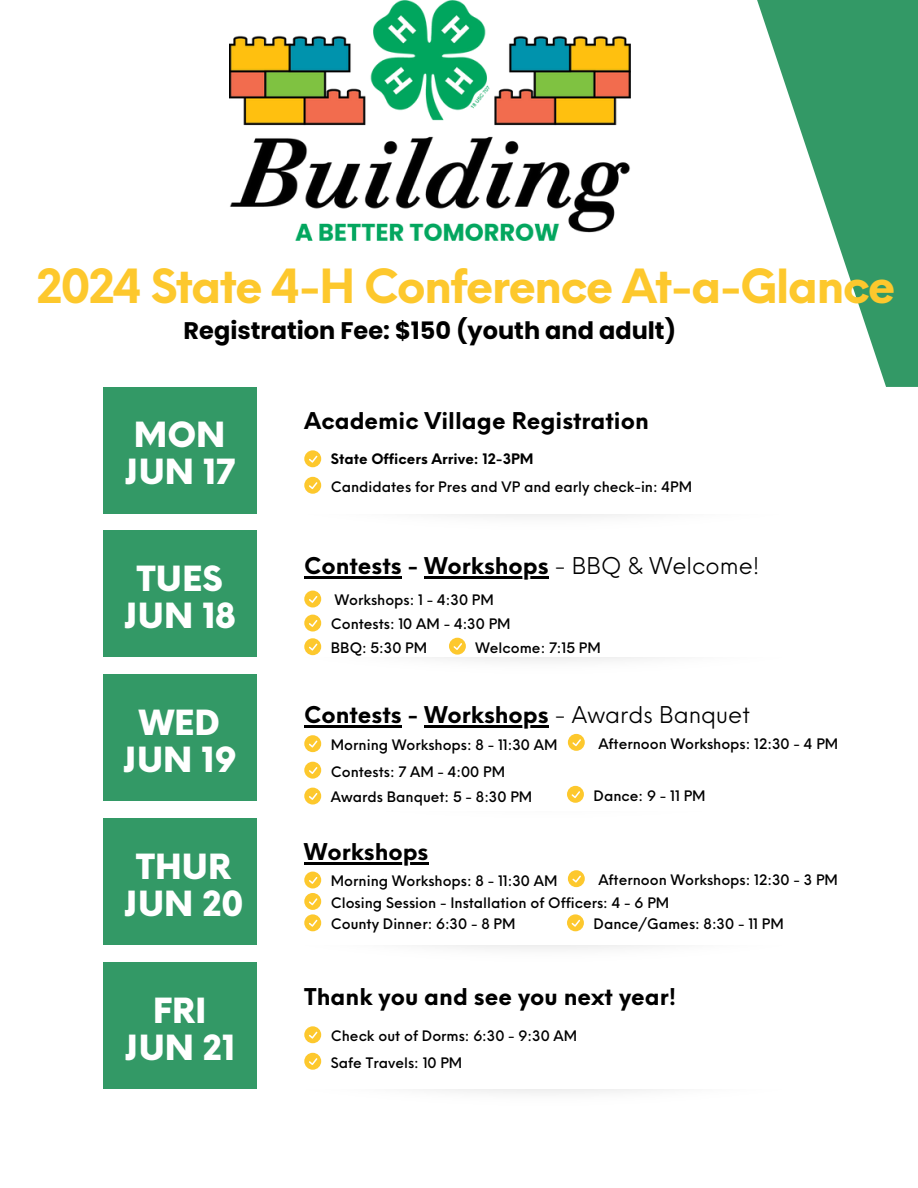
<style>
.page{position:relative;width:918px;height:1188px;background:#fff}
.page>*{position:absolute;margin:0;border:0;box-sizing:border-box;transform-origin:0 0}
.t1{font:700 45.9px "Neue Einstellung";letter-spacing:-.04em;color:#fdc82d}
.t2{font:900 33.9px/37px "Neue Einstellung";color:#fff;text-align:center}
.t3{font:700 24px "Poppins";color:#000}
.t4{font:700 22.5px "Neue Einstellung";color:#000}
.t5{font:500 14.1px "Neue Einstellung";color:#000}
.t6{font:700 14.1px "Neue Einstellung";color:#000}
.s1{font-weight:400}
</style>
<div class="page">
<svg style="left:757px;top:0;width:161px;height:387px;fill:#396"></svg>
<div style="left:103px;top:387px;width:153px;height:126px;background:#396"></div>
<div style="left:103px;top:531px;width:153px;height:126px;background:#396"></div>
<div style="left:103px;top:675px;width:153px;height:126px;background:#396"></div>
<div style="left:103px;top:819px;width:153px;height:126px;background:#396"></div>
<div style="left:103px;top:963px;width:153px;height:126px;background:#396"></div>
<svg style="left:304px;top:450px;width:17px;height:17px"></svg>
<svg style="left:304px;top:591px;width:17px;height:16px"></svg>
<svg style="left:304px;top:735px;width:17px;height:17px"></svg>
<svg style="left:304px;top:1026px;width:17px;height:17px"></svg>
<svg style="left:304px;top:477px;width:17px;height:17px"></svg>
<svg style="left:304px;top:615px;width:17px;height:16px"></svg>
<svg style="left:304px;top:762px;width:17px;height:17px"></svg>
<svg style="left:304px;top:1053px;width:17px;height:17px"></svg>
<img style="left:230px;top:0;width:400px;height:241px">
<hr style="left:304px;top:576px;width:98px;height:2px;background:#000">
<hr style="left:425px;top:576px;width:124px;height:2px;background:#000">
<hr style="left:304px;top:725px;width:98px;height:2px;background:#000">
<hr style="left:425px;top:725px;width:124px;height:2px;background:#000">
<hr style="left:304px;top:862px;width:124px;height:3px;background:#000">
<svg style="left:304px;top:638px;width:17px;height:17px"></svg>
<svg style="left:449px;top:638px;width:17px;height:17px"></svg>
<svg style="left:304px;top:788px;width:17px;height:16px"></svg>
<svg style="left:568px;top:734px;width:17px;height:17px"></svg>
<svg style="left:567px;top:786px;width:17px;height:17px"></svg>
<svg style="left:304px;top:872px;width:17px;height:59px"></svg>
<svg style="left:568px;top:870px;width:17px;height:17px"></svg>
<svg style="left:567px;top:914px;width:17px;height:17px"></svg>
<p class="t1" style="left:36px;top:244px;width:861px">2024 State 4-H Conference At-a-Glance</p>
<p class="t3" style="left:184px;top:314px;width:494px">Registration Fee: $150 (youth and adult)</p>
<h3 class="t2" style="left:124px;top:413px;width:112px;text-align:left">MON<br>JUN 17</h3>
<h2 class="t2" style="left:123px;top:557px;width:114px">TUES<br>JUN 18</h2>
<h3 class="t2" style="left:123px;top:701px;width:116px">WED<br>JUN 19</h3>
<p class="t2" style="left:124px;top:845px;width:121px">THUR<br>JUN 20</p>
<p class="t2" style="left:124px;top:989px;width:112px">FRI<br>JUN 21</p>
<p class="t4" style="left:304px;top:401px;width:346px">Academic Village Registration</p>
<h4 class="t6" style="left:331px;top:446px;width:204px">State Officers Arrive: 12-3PM</h4>
<p class="t5" style="left:331px;top:474px;width:363px">Candidates for Pres and VP and early check-in: 4PM</p>
<p class="t4" style="left:304px;top:545px;width:457px">Contests - Workshops <span class="s1">- BBQ &amp; Welcome!</span></p>
<p class="t5" style="left:335px;top:588px;width:161px">Workshops: 1 - 4:30 PM</p>
<p class="t5" style="left:331px;top:612px;width:181px">Contests: 10 AM - 4:30 PM</p>
<p class="t5" style="left:331px;top:635px;width:98px">BBQ: 5:30 PM</p>
<p class="t5" style="left:476px;top:635px;width:127px">Welcome: 7:15 PM</p>
<h2 class="t4" style="left:304px;top:694px;width:447px">Contests - Workshops <span class="s1">- Awards Banquet</span></h2>
<p class="t5" style="left:331px;top:732px;width:228px">Morning Workshops: 8 - 11:30 AM</p>
<p class="t5" style="left:331px;top:759px;width:176px">Contests: 7 AM - 4:00 PM</p>
<p class="t5" style="left:331px;top:785px;width:203px">Awards Banquet: 5 - 8:30 PM</p>
<p class="t4" style="left:304px;top:831px;width:126px">Workshops</p>
<p class="t5" style="left:598px;top:731px;width:241px">Afternoon Workshops: 12:30 - 4 PM</p>
<p class="t5" style="left:594px;top:783px;width:114px">Dance: 9 - 11 PM</p>
<p class="t5" style="left:331px;top:869px;width:228px">Morning Workshops: 8 - 11:30 AM</p>
<p class="t5" style="left:598px;top:867px;width:241px">Afternoon Workshops: 12:30 - 3 PM</p>
<p class="t5" style="left:594px;top:911px;width:192px">Dance/Games: 8:30 - 11 PM</p>
<p class="t5" style="left:331px;top:890px;width:340px">Closing Session - Installation of Officers: 4 - 6 PM</p>
<p class="t5" style="left:331px;top:911px;width:186px">County Dinner: 6:30 - 8 PM</p>
<h2 class="t4" style="left:304px;top:977px;width:374px">Thank you and see you next year!</h2>
<p class="t5" style="left:331px;top:1023px;width:248px">Check out of Dorms: 6:30 - 9:30 AM</p>
<p class="t5" style="left:331px;top:1050px;width:133px">Safe Travels: 10 PM</p>
</div>
